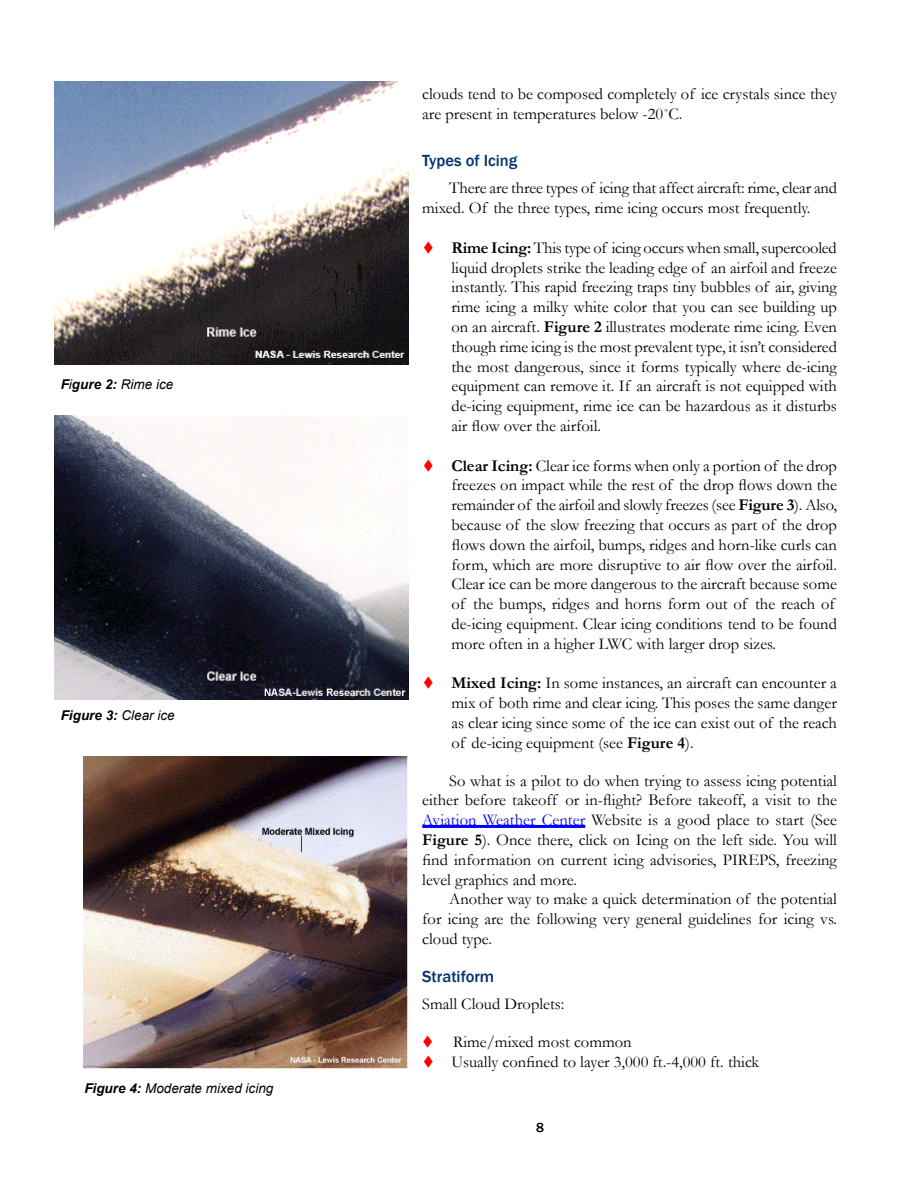
<style>
.page{position:relative;width:918px;height:1188px;background:#fff}
.page>*{position:absolute;margin:0;border:0;box-sizing:border-box;transform-origin:0 0}
.t1{font:16.5px/19.8px "Garamond";color:#000}
.t2{font:500 16.5px "Franklin Gothic";color:#003273}
.t3{font:italic 13.5px "Arial";color:#000}
.t4{font:italic 700 13.5px "Arial";color:#000}
.t5{font:500 13.5px "Franklin Gothic";color:#000}
.s1{font-weight:700}
.s2{font-weight:400}
.s3{color:#00f}
</style>
<div class="page">
<img style="left:54px;top:416px;width:354px;height:283px">
<hr style="left:422px;top:825px;width:163px;height:3px;background:#00f">
<img style="left:83px;top:756px;width:325px;height:312px">
<img style="left:54px;top:81px;width:354px;height:283px">
<p class="t3" style="left:61px;top:376px;width:114px"><span class="s1">F</span>i<span class="s1">gure 2:</span> Rime ice</p>
<p class="t4" style="left:61px;top:707px;width:116px">Figure 3: <span class="s2">Clear ice</span></p>
<p class="t3" style="left:84px;top:1079px;width:191px"><span class="s1">Figure 4:</span> Moderate mixed icing</p>
<p class="t1" style="left:422px;top:84px;width:416px">clouds tend to be composed completely of ice crystals since they are present in temperatures below -20˚C.</p>
<p class="t2" style="left:422px;top:150px;width:97px">Types of Icing</p>
<p class="t1" style="left:422px;top:178px;width:416px;text-indent:27px">There are three types of icing that affect aircraft: rime, clear and mixed. Of the three types, rime icing occurs most frequently.</p>
<p class="t1" style="left:452px;top:237px;width:387px;text-align:justify"><span class="s1">Rime Icing:</span> This type of icing occurs when small, supercooled liquid droplets strike the leading edge of an airfoil and freeze instantly. This rapid freezing traps tiny bubbles of air, giving rime icing a milky white color that you can see building up on an aircraft. <span class="s1">Figure 2</span> illustrates moderate rime icing. Even though rime icing is the most prevalent type, it isn’t considered the most dangerous, since it forms typically where de-icing equipment can remove it. If an aircraft is not equipped with de-icing equipment, rime ice can be hazardous as it disturbs air flow over the airfoil.</p>
<p class="t1" style="left:451px;top:455px;width:387px"><span class="s1">Clear Icing:</span> Clear ice forms when only a portion of the drop freezes on impact while the rest of the drop flows down the remainder of the airfoil and slowly freezes (see <span class="s1">Figure 3</span>). Also, because of the slow freezing that occurs as part of the drop flows down the airfoil, bumps, ridges and horn-like curls can form, which are more disruptive to air flow over the airfoil.<br>Clear ice can be more dangerous to the aircraft because some of the bumps, ridges and horns form out of the reach of de-icing equipment. Clear icing conditions tend to be found more often in a higher LWC with larger drop sizes.</p>
<p class="t1" style="left:451px;top:673px;width:387px;text-align:justify"><span class="s1">Mixed Icing:</span> In some instances, an aircraft can encounter a mix of both rime and clear icing. This poses the same danger as clear icing since some of the ice can exist out of the reach of de-icing equipment (see <span class="s1">Figure 4</span>).</p>
<p class="t1" style="left:422px;top:770px;width:416px;text-align:justify;text-indent:27px">So what is a pilot to do when trying to assess icing potential either before takeoff or in-flight? Before takeoff, a visit to the <span class="s3">Aviation Weather Center</span> Website is a good place to start (See <span class="s1">Figure 5</span>). Once there, click on Icing on the left side. You will find information on current icing advisories, PIREPS, freezing level graphics and more.</p>
<p class="t1" style="left:422px;top:889px;width:416px;text-align:justify;text-indent:27px">Another way to make a quick determination of the potential for icing are the following very general guidelines for icing vs. cloud type.</p>
<p class="t2" style="left:422px;top:966px;width:74px">Stratiform</p>
<p class="t1" style="left:422px;top:994px;width:144px">Small Cloud Droplets:</p>
<p class="t1" style="left:452px;top:1031px;width:309px">Rime/mixed most common<br>Usually confined to layer 3,000 ft.-4,000 ft. thick</p>
<p class="t5" style="left:536px;top:1119px;width:9px">8</p>
</div>
